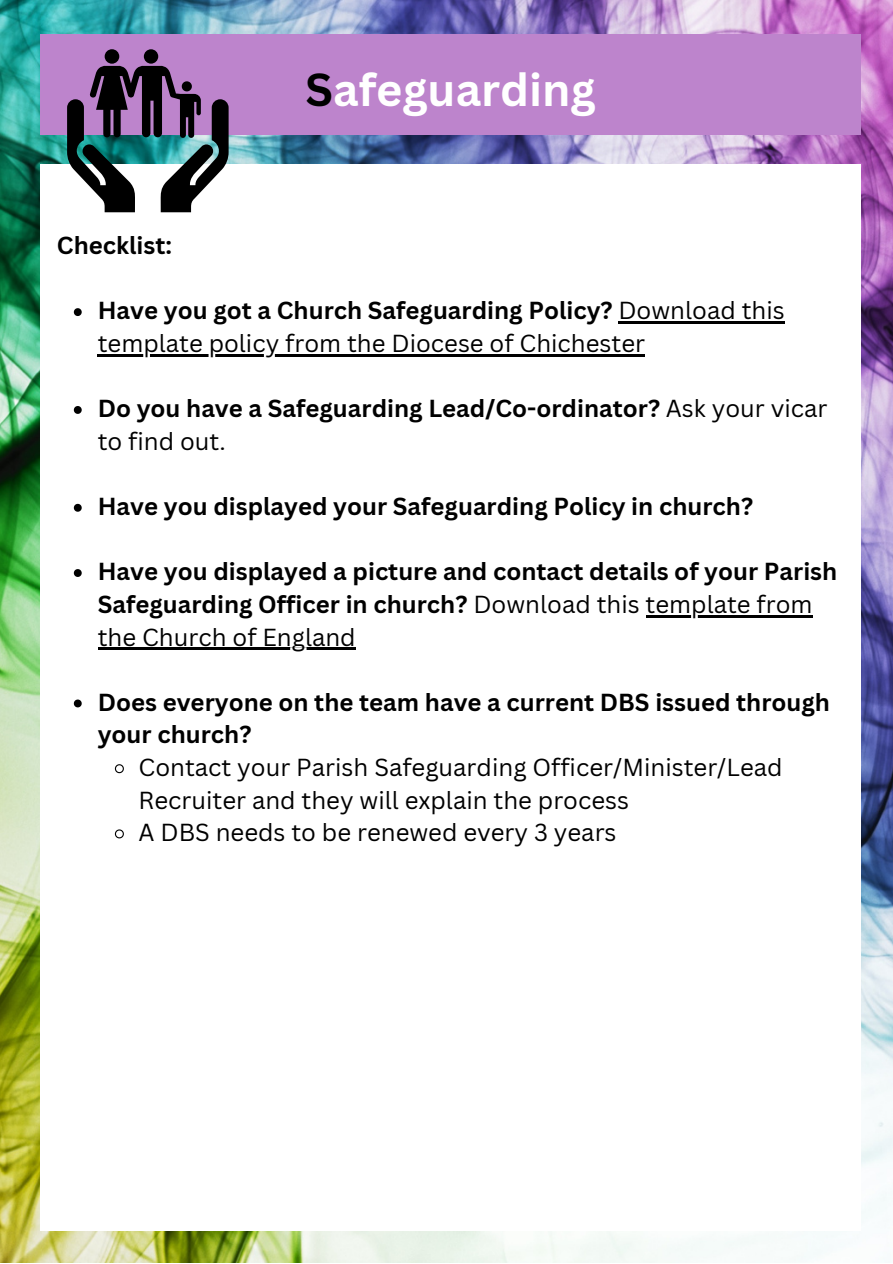
<style>
.page{position:relative;width:893px;height:1264px;background:#fff}
.page>*{position:absolute;margin:0;border:0;box-sizing:border-box;transform-origin:0 0}
.t1{font:700 45px "Canva Sans";color:#fff}
.t2{font:700 24px/32.5px "Canva Sans";color:#000}
.t3{font:24px/32.5px "Canva Sans";color:#000}
.s1{color:#000}
.s2{font-weight:700}
.s3{font-weight:400}
</style>
<div class="page">
<img style="left:0;top:0;width:892px;height:1262px">
<div style="left:40px;top:34px;width:820px;height:101px;background:#bd84cc"></div>
<div style="left:40px;top:164px;width:820px;height:1065px;background:#fff"></div>
<svg style="left:74px;top:308px;width:8px;height:8px"></svg>
<hr style="left:618px;top:322px;width:166px;height:2px;background:#000">
<hr style="left:98px;top:354px;width:547px;height:2px;background:#000">
<svg style="left:74px;top:406px;width:8px;height:8px"></svg>
<svg style="left:74px;top:504px;width:8px;height:7px"></svg>
<svg style="left:74px;top:569px;width:8px;height:8px"></svg>
<hr style="left:645px;top:615px;width:167px;height:2px;background:#000">
<hr style="left:98px;top:647px;width:257px;height:3px;background:#000">
<svg style="left:74px;top:699px;width:8px;height:8px"></svg>
<svg style="left:114px;top:764px;width:10px;height:10px"></svg>
<svg style="left:114px;top:829px;width:10px;height:10px"></svg>
<div style="left:144px;top:49px;width:14px;height:15px;background:#000;border-radius:50%"></div>
<div style="left:105px;top:49px;width:14px;height:15px;background:#000;border-radius:50%"></div>
<svg style="left:67px;top:66px;width:161px;height:146px"></svg>
<p class="t2" style="left:57px;top:228px;width:117px">Checklist:</p>
<h1 class="t1" style="left:305px;top:58px;width:292px"><span class="s1">S</span>afeguarding</h1>
<p class="t3" style="left:98px;top:294px;width:688px"><span class="s2">Have you got a Church Safeguarding Policy?</span> Download this template policy from the Diocese of Chichester</p>
<p class="t2" style="left:98px;top:391px;width:731px">Do you have a Safeguarding Lead/Co-ordinator? <span class="s3">Ask your vicar to find out.</span></p>
<p class="t2" style="left:98px;top:489px;width:656px">Have you displayed your Safeguarding Policy in church?</p>
<p class="t2" style="left:98px;top:554px;width:741px">Have you displayed a picture and contact details of your Parish<br>Safeguarding Officer in church? <span class="s3">Download this template from the Church of England</span></p>
<p class="t2" style="left:98px;top:685px;width:733px">Does everyone on the team have a current DBS issued through your church?</p>
<p class="t3" style="left:138px;top:750px;width:645px">Contact your Parish Safeguarding Officer/Minister/Lead<br>Recruiter and they will explain the process<br>A DBS needs to be renewed every 3 years</p>
</div>
